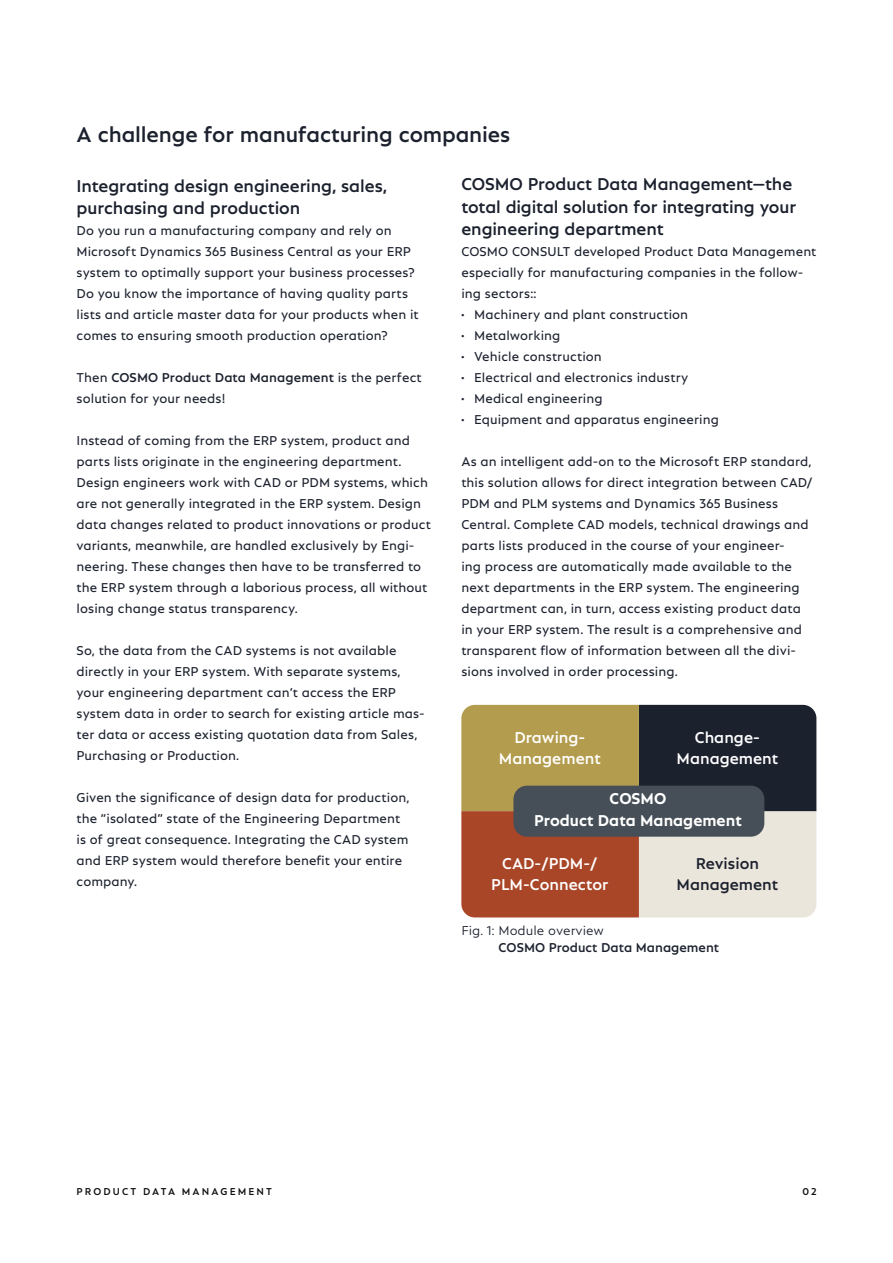
<style>
.page{position:relative;width:893px;height:1263px;background:#fff}
.page>*{position:absolute;margin:0;border:0;box-sizing:border-box;transform-origin:0 0}
.t1{font:500 22.5px "Neptune";letter-spacing:-.005em;color:#1c212e}
.t2{font:500 18px/22.5px "Neptune";letter-spacing:-.005em;color:#1c212e}
.t3{font:500 16.5px/21.3px "Neptune";color:#fff;text-align:center}
.t4{font:700 16.5px/21.3px "Neptune";color:#fff;text-align:center}
.t5{font:500 16.5px/21.3px "Neptune";color:#1c212e;text-align:center}
.t6{font:13.5px/21px "Neptune";letter-spacing:.005em;color:#1c212e}
.t7{font:500 13.5px "Neptune";color:#1c212e}
.t8{font:300 13.5px "Neptune";color:#1c212e}
.t9{font:500 10.5px "Neptune";letter-spacing:.2em;color:#0f0f0d}
.s1{font-weight:500}
</style>
<div class="page">
<svg style="left:461px;top:705px;width:355px;height:212px;background:#997b61"></svg>
<div style="left:513px;top:786px;width:251px;height:51px;background:#464f57;border-radius:14px"></div>
<h1 class="t1" style="left:77px;top:121px;width:435px">A challenge for manufacturing companies</h1>
<h2 class="t2" style="left:77px;top:174px;width:312px">Integrating design engineering, sales, purchasing and production</h2>
<p class="t6" style="left:77px;top:220px;width:344px">Do you run a manufacturing company and rely on Microsoft Dynamics 365 Business Central as your ERP system to optimally support your business processes?<br>Do you know the importance of having quality parts lists and article master data for your products when it comes to ensuring smooth production operation?</p>
<p class="t6" style="left:77px;top:367px;width:347px">Then <span class="s1">COSMO Product Data Management</span> is the perfect solution for your needs!</p>
<p class="t6" style="left:77px;top:430px;width:356px">Instead of coming from the ERP system, product and parts lists originate in the engineering department.<br>Design engineers work with CAD or PDM systems, which are not generally integrated in the ERP system. Design data changes related to product innovations or product variants, meanwhile, are handled exclusively by Engi&shy;neering. These changes then have to be transferred to the ERP system through a laborious process, all without losing change status transparency.</p>
<p class="t6" style="left:77px;top:640px;width:350px">So, the data from the CAD systems is not available directly in your ERP system. With separate systems, your engineering department can’t access the ERP system data in order to search for existing article mas&shy;ter data or access existing quotation data from Sales, Purchasing or Production.</p>
<p class="t6" style="left:77px;top:787px;width:334px">Given the significance of design data for production, the “isolated” state of the Engineering Department is of great consequence. Integrating the CAD system and ERP system would therefore benefit your entire company.</p>
<h2 class="t2" style="left:461px;top:173px;width:336px">COSMO Product Data Management—the total digital solution for integrating your engineering department</h2>
<p class="t6" style="left:461px;top:241px;width:357px">COSMO CONSULT developed Product Data Management especially for manufacturing companies in the follow&shy;ing sectors::</p>
<p class="t6" style="left:461px;top:304px;width:228px">• Machinery and plant construction</p>
<p class="t6" style="left:461px;top:325px;width:101px">• Metalworking</p>
<p class="t6" style="left:461px;top:346px;width:142px">• Vehicle construction</p>
<p class="t6" style="left:461px;top:367px;width:229px">• Electrical and electronics industry</p>
<p class="t6" style="left:461px;top:388px;width:143px">• Medical engineering</p>
<p class="t6" style="left:461px;top:409px;width:259px">• Equipment and apparatus engineering</p>
<p class="t6" style="left:461px;top:451px;width:353px">As an intelligent add-on to the Microsoft ERP standard, this solution allows for direct integration between CAD/ PDM and PLM systems and Dynamics 365 Business Central. Complete CAD models, technical drawings and parts lists produced in the course of your engineer-<br>ing process are automatically made available to the next departments in the ERP system. The engineering department can, in turn, access existing product data in your ERP system. The result is a comprehensive and transparent flow of information between all the divi&shy;sions involved in order processing.</p>
<p class="t3" style="left:499px;top:727px;width:103px">Drawing-<br>Management</p>
<p class="t3" style="left:676px;top:727px;width:103px">Change-<br>Management</p>
<p class="t4" style="left:534px;top:788px;width:209px">COSMO<br>Product Data Management</p>
<p class="t5" style="left:676px;top:852px;width:103px">Revision<br>Management</p>
<p class="t3" style="left:491px;top:852px;width:119px">CAD-/PDM-/<br>PLM-Connector</p>
<p class="t8" style="left:461px;top:922px;width:144px">Fig. 1: Module overview</p>
<p class="t7" style="left:499px;top:939px;width:222px">COSMO Product Data Management</p>
<p class="t9" style="left:77px;top:1185px;width:197px">PRODUCT DATA MANAGEMENT</p>
<p class="t9" style="left:802px;top:1185px;width:16px">02</p>
</div>
